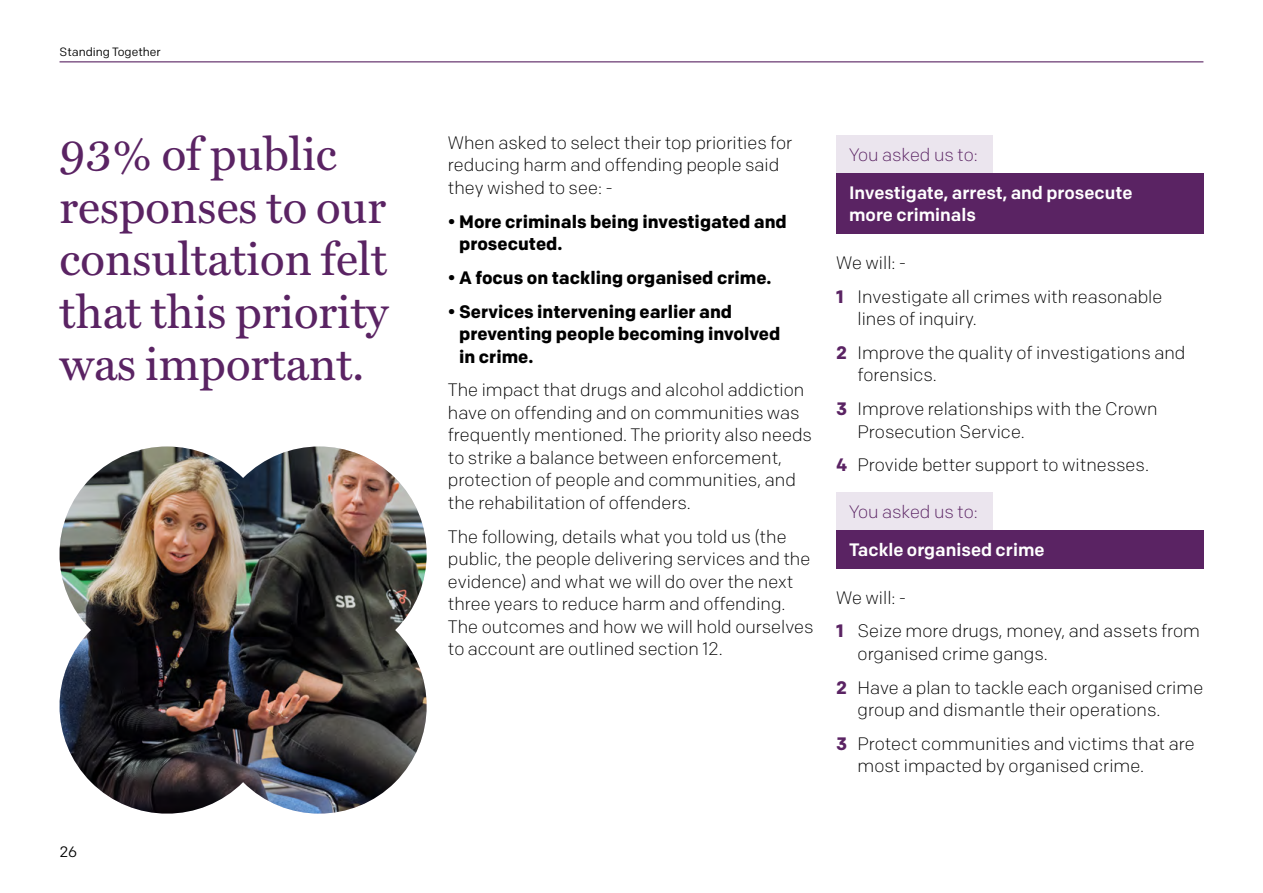
<style>
.page{position:relative;width:1263px;height:893px;background:#fff}
.page>*{position:absolute;margin:0;border:0;box-sizing:border-box;transform-origin:0 0}
.Quote_GMCA{font:46.5px/52.5px "Miller Text";color:#5a2363}
.P_GMCA{font:300 18px/22.5px "Colfax";color:#000}
.P_Bullet_GMCA{font:300 18px/22.5px "Colfax";color:#000}
.P_Bullet_GMCA-2{font:700 18px/22.5px "Colfax";color:#000}
.H3_GMCA__P_accessibi{font:500 18px/22.5px "Colfax";color:#fff}
.H3_GMCA__P_accessibi-2{font:300 18px "Colfax";color:#5a2363}
.t1{font:15px "Colfax";color:#000}
.t2{font:12px "Colfax";color:#000}
.s1{font-weight:700;color:#5a2363}
</style>
<div class="page">
<img style="left:59px;top:446px;width:368px;height:368px">
<div style="left:836px;top:135px;width:157px;height:39px;background:#ebe5ee"></div>
<div style="left:836px;top:174px;width:367px;height:60px;background:#5a2363"></div>
<div style="left:836px;top:493px;width:157px;height:38px;background:#ebe5ee"></div>
<div style="left:836px;top:531px;width:367px;height:38px;background:#5a2363"></div>
<hr style="left:60px;top:61px;width:1143px;height:1px;background:#5a2363">
<p class="t2" style="left:60px;top:44px;width:103px">Standing Together</p>
<p class="Quote_GMCA" style="left:60px;top:128px;width:330px">93% of public responses to our consultation felt that this priority was important.</p>
<p class="P_GMCA" style="left:448px;top:131px;width:346px">When asked to select their top priorities for reducing harm and offending people said they wished to see: -</p>
<p class="P_Bullet_GMCA-2" style="left:459px;top:210px;width:329px;text-indent:-11px">• More criminals being investigated and prosecuted.</p>
<p class="P_Bullet_GMCA-2" style="left:448px;top:266px;width:325px">• A focus on tackling organised crime.</p>
<p class="P_Bullet_GMCA-2" style="left:459px;top:300px;width:323px;text-indent:-11px">• Services intervening earlier and preventing people becoming involved in crime.</p>
<p class="P_GMCA" style="left:448px;top:379px;width:366px">The impact that drugs and alcohol addiction have on offending and on communities was frequently mentioned. The priority also needs to strike a balance between enforcement, protection of people and communities, and the rehabilitation of offenders.</p>
<p class="P_GMCA" style="left:448px;top:525px;width:367px">The following, details what you told us (the public, the people delivering services and the evidence) and what we will do over the next three years to reduce harm and offending.<br>The outcomes and how we will hold ourselves to account are outlined section 12.</p>
<p class="H3_GMCA__P_accessibi-2" style="left:849px;top:144px;width:130px">You asked us to:</p>
<p class="H3_GMCA__P_accessibi" style="left:849px;top:181px;width:285px">Investigate, arrest, and prosecute more criminals</p>
<p class="P_GMCA" style="left:836px;top:251px;width:72px">We will: -</p>
<p class="P_Bullet_GMCA" style="left:857px;top:285px;width:306px;text-indent:-21px"><span class="s1">1</span> Investigate all crimes with reasonable lines of inquiry.</p>
<p class="P_Bullet_GMCA" style="left:857px;top:341px;width:329px;text-indent:-21px"><span class="s1">2</span> Improve the quality of investigations and forensics.</p>
<p class="P_Bullet_GMCA" style="left:857px;top:398px;width:302px;text-indent:-21px"><span class="s1">3</span> Improve relationships with the Crown<br>Prosecution Service.</p>
<p class="P_Bullet_GMCA" style="left:836px;top:454px;width:314px"><span class="s1">4</span> Provide better support to witnesses.</p>
<p class="H3_GMCA__P_accessibi-2" style="left:849px;top:501px;width:130px">You asked us to:</p>
<p class="H3_GMCA__P_accessibi" style="left:849px;top:538px;width:197px">Tackle organised crime</p>
<p class="P_GMCA" style="left:836px;top:586px;width:72px">We will: -</p>
<p class="P_Bullet_GMCA" style="left:857px;top:620px;width:344px;text-indent:-21px"><span class="s1">1</span> Seize more drugs, money, and assets from organised crime gangs.</p>
<p class="P_Bullet_GMCA" style="left:857px;top:676px;width:347px;text-indent:-21px"><span class="s1">2</span> Have a plan to tackle each organised crime group and dismantle their operations.</p>
<p class="P_Bullet_GMCA" style="left:857px;top:732px;width:338px;text-indent:-21px"><span class="s1">3</span> Protect communities and victims that are most impacted by organised crime.</p>
<p class="t1" style="left:60px;top:843px;width:19px">26</p>
</div>
